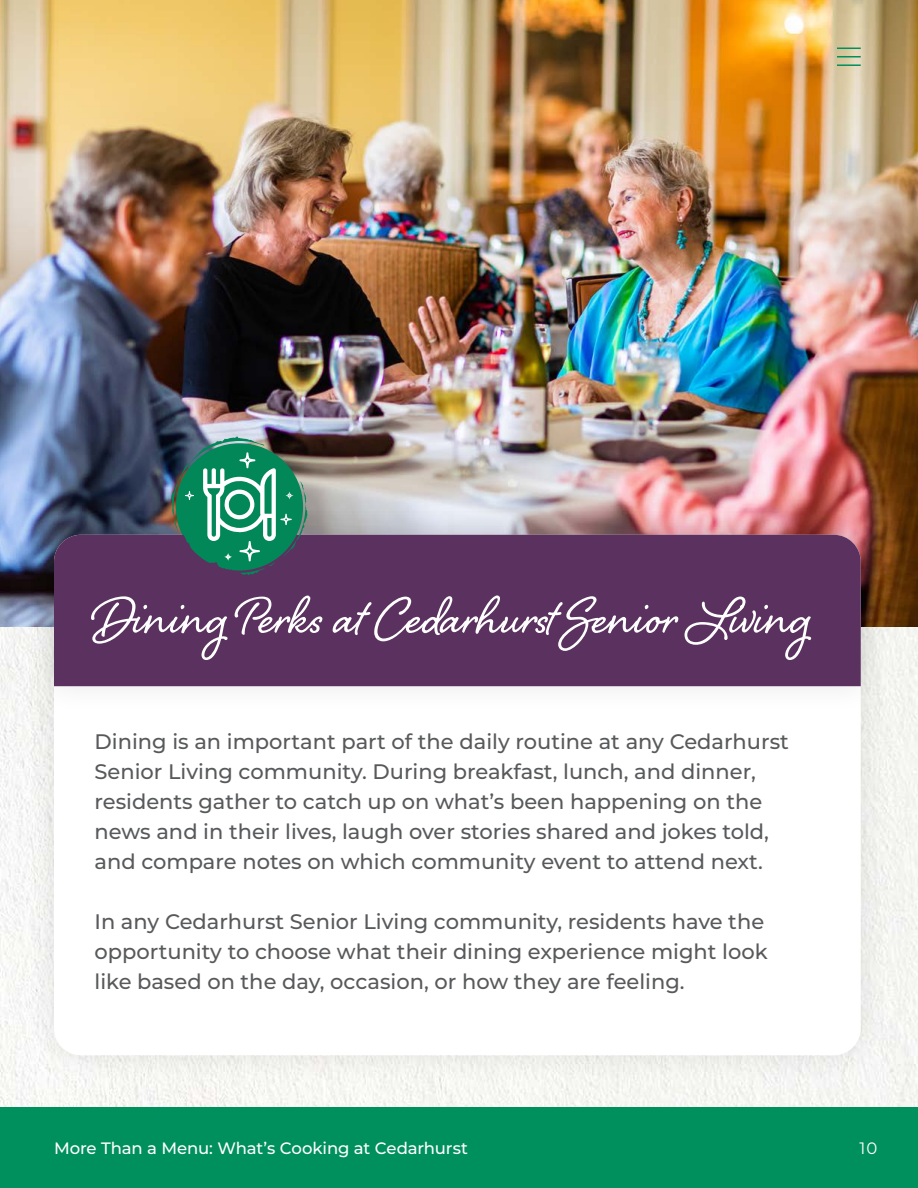
<style>
.page{position:relative;width:918px;height:1188px;background:#fff}
.page>*{position:absolute;margin:0;border:0;box-sizing:border-box;transform-origin:0 0}
.t1{font:66px "Shelby";letter-spacing:.01em;color:#fff}
.t2{font:500 21px/30px "Montserrat";color:#58595b}
.t3{font:500 16.5px "Montserrat";letter-spacing:-.01em;color:#fff}
.t4{font:16.5px "Montserrat";color:#fff}
</style>
<div class="page">
<img style="left:0;top:627px;width:918px;height:480px">
<img style="left:0;top:0;width:918px;height:627px">
<div style="left:24px;top:505px;width:867px;height:581px;background:#f2f3ef"></div>
<div style="left:54px;top:535px;width:807px;height:520px;background:#fff;border-radius:27px"></div>
<div style="left:24px;top:505px;width:867px;height:212px;background:#000;opacity:.1"></div>
<div style="left:54px;top:535px;width:807px;height:151px;background:#5b325f"></div>
<img style="left:170px;top:436px;width:138px;height:140px">
<div style="left:0;top:1107px;width:918px;height:81px;background:#00905e"></div>
<svg style="left:837px;top:48px;width:24px;height:1px"></svg>
<svg style="left:837px;top:56px;width:24px;height:1px"></svg>
<hr style="left:837px;top:64px;width:24px;height:2px;background:#00905e">
<h1 class="t1" style="left:95px;top:571px;width:717px">Dining Perks at Cedarhurst Senior Living</h1>
<p class="t2" style="left:95px;top:725px;width:696px">Dining is an important part of the daily routine at any Cedarhurst Senior Living community. During breakfast, lunch, and dinner, residents gather to catch up on what’s been happening on the news and in their lives, laugh over stories shared and jokes told, and compare notes on which community event to attend next.</p>
<p class="t2" style="left:95px;top:905px;width:675px">In any Cedarhurst Senior Living community, residents have the opportunity to choose what their dining experience might look like based on the day, occasion, or how they are feeling.</p>
<p class="t3" style="left:54px;top:1137px;width:416px">More Than a Menu: What’s Cooking at Cedarhurst</p>
<p class="t4" style="left:859px;top:1137px;width:20px">10</p>
</div>
